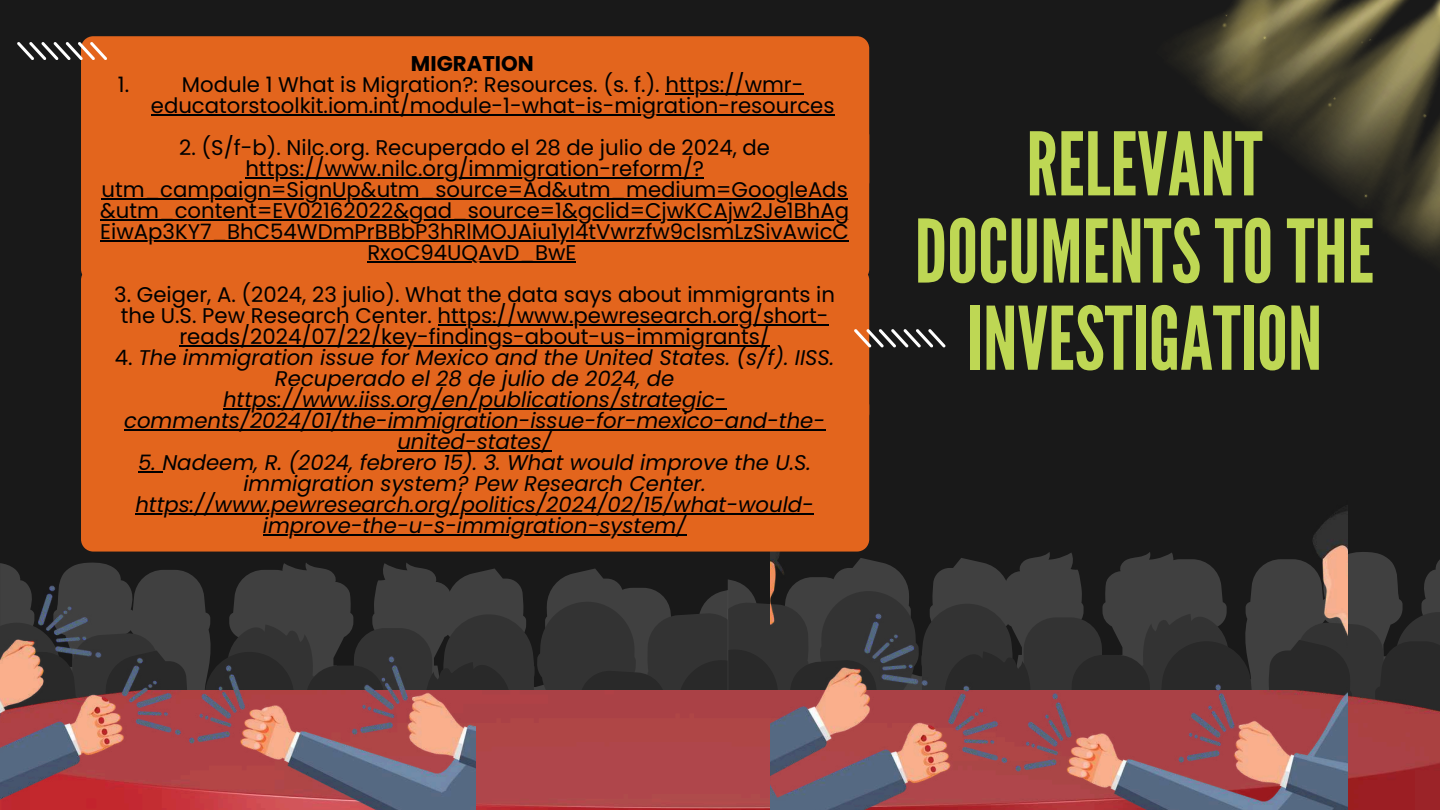
<style>
.page{position:relative;width:1440px;height:810px;background:#191919}
.page>*{position:absolute;margin:0;border:0;box-sizing:border-box;transform-origin:0 0}
.t1{font:87.3px/87.2px "League Gothic";color:#bed754;text-align:center}
.t2{font:21.2px/21px "Poppins";color:#000;text-align:center}
.t3{font:italic 21.2px/21px "Poppins";color:#000;text-align:center}
.t4{font:700 21.2px "Poppins";color:#000}
.s1{font-style:normal}
</style>
<div class="page">
<svg style="left:475px;top:552px;width:965px;height:138px"></svg>
<img style="left:475px;top:690px;width:965px;height:120px">
<img style="left:0;top:562px;width:475px;height:248px">
<img style="left:771px;top:500px;width:577px;height:310px">
<div style="left:81px;top:194px;width:788px;height:74px;background:#e3651d"></div>
<div style="left:81px;top:268px;width:788px;height:126px;background:#e3651d"></div>
<svg style="left:854px;top:329px;width:92px;height:19px"></svg>
<img style="left:1176px;top:0;width:264px;height:257px">
<div style="left:81px;top:394px;width:788px;height:158px;background:#e3651d"></div>
<div style="left:81px;top:36px;width:788px;height:158px;background:#e3651d"></div>
<hr style="left:665px;top:94px;width:139px;height:1px;background:#000">
<hr style="left:151px;top:115px;width:684px;height:1px;background:#000">
<hr style="left:245px;top:178px;width:459px;height:1px;background:#000">
<hr style="left:102px;top:199px;width:746px;height:1px;background:#000">
<hr style="left:100px;top:220px;width:749px;height:1px;background:#000">
<hr style="left:100px;top:241px;width:749px;height:1px;background:#000">
<hr style="left:367px;top:262px;width:209px;height:1px;background:#000">
<hr style="left:438px;top:325px;width:391px;height:1px;background:#000">
<hr style="left:179px;top:346px;width:591px;height:1px;background:#000">
<hr style="left:223px;top:409px;width:503px;height:1px;background:#000">
<hr style="left:124px;top:430px;width:701px;height:1px;background:#000">
<hr style="left:397px;top:451px;width:155px;height:1px;background:#000">
<svg style="left:138px;top:472px;width:24px;height:1px"></svg>
<hr style="left:135px;top:514px;width:679px;height:1px;background:#000">
<hr style="left:263px;top:535px;width:423px;height:1px;background:#000">
<svg style="left:17px;top:42px;width:90px;height:18px"></svg>
<p class="t2" style="left:118px;top:74px;width:13px">1.</p>
<p class="t4" style="left:411px;top:49px;width:124px">MIGRATION</p>
<p class="t2" style="left:151px;top:74px;width:685px">Module 1 What is Migration?: Resources. (s. f.). https://wmr&shy;educatorstoolkit.iom.int/module-1-what-is-migration-resources</p>
<p class="t2" style="left:100px;top:137px;width:750px">2. (S/f-b). Nilc.org. Recuperado el 28 de julio de 2024, de https://www.nilc.org/immigration-reform/? utm_campaign=SignUp&amp;utm_source=Ad&amp;utm_medium=GoogleAds &amp;utm_content=EV02162022&amp;gad_source=1&amp;gclid=CjwKCAjw2Je1BhAg EiwAp3KY7_BhC54WDmPrBBbP3hRlMOJAiu1yI4tVwrzfw9clsmLzSivAwicC RxoC94UQAvD_BwE</p>
<p class="t2" style="left:114px;top:284px;width:722px">3. Geiger, A. (2024, 23 julio). What the data says about immigrants in the U.S. Pew Research Center. https://www.pewresearch.org/short&shy;reads/2024/07/22/key-findings-about-us-immigrants/</p>
<p class="t3" style="left:115px;top:347px;width:721px"><span class="s1">4.</span> The immigration issue for Mexico and the United States. (s/f). IISS.<br>Recuperado el 28 de julio de 2024, de https://www.iiss.org/en/publications/strategic&shy;comments/2024/01/the-immigration-issue-for-mexico-and-the&shy;united-states/</p>
<p class="t3" style="left:135px;top:452px;width:680px">5. Nadeem, R. (2024, febrero 15). 3. What would improve the U.S. immigration system? Pew Research Center. https://www.pewresearch.org/politics/2024/02/15/what-would&shy;improve-the-u-s-immigration-system/</p>
<h1 class="t1" style="left:915px;top:123px;width:461px">RELEVANT<br>DOCUMENTSTOTHE<br>INVESTIGATION</h1>
</div>
